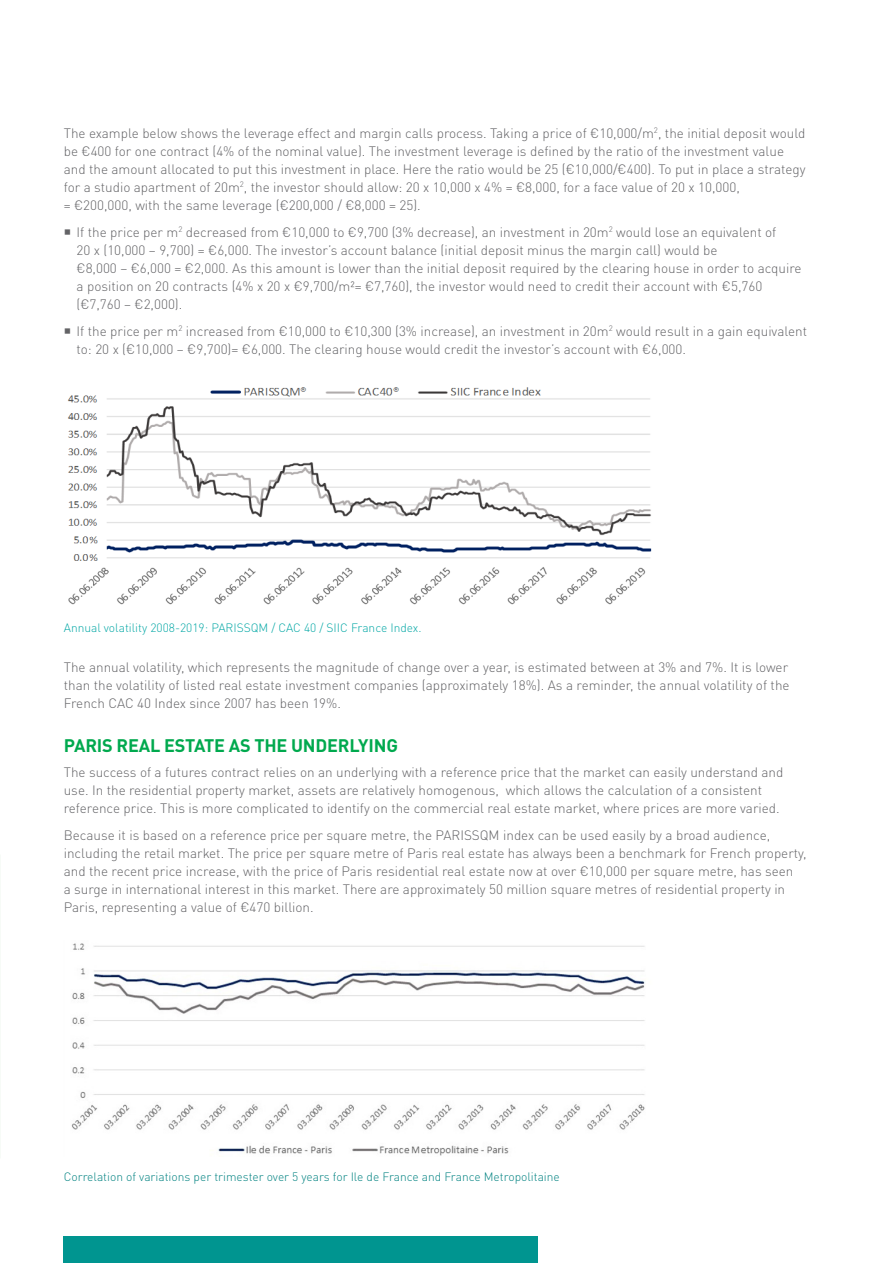
<style>
.page{position:relative;width:893px;height:1263px;background:#fff}
.page>*{position:absolute;margin:0;border:0;box-sizing:border-box;transform-origin:0 0}
.t1{font:700 18px "DIN Pro";letter-spacing:-.01em;color:#00a94e}
.NYX_Intro_Text__6pt{font:300 13.5px/18px "DIN Pro";color:#636366}
.NYX_Intro_Text__6pt-2{font:300 12px "DIN Pro";color:#018281}
.NYX_Intro_Text__6pt-3{font:300 12px "DIN Pro";color:#03a7a5}
</style>
<div class="page">
<div style="left:64px;top:1236px;width:474px;height:27px;background:#009590"></div>
<img style="left:67px;top:387px;width:585px;height:218px">
<img style="left:71px;top:943px;width:574px;height:213px">
<p class="NYX_Intro_Text__6pt" style="left:64px;top:123px;width:743px">The example below shows the leverage effect and margin calls process. Taking a price of €10,000/m<sup>2</sup>, the initial deposit would be €400 for one contract (4% of the nominal value). The investment leverage is defined by the ratio of the investment value and the amount allocated to put this investment in place. Here the ratio would be 25 (€10,000/€400). To put in place a strategy for a studio apartment of 20m<sup>2</sup>, the investor should allow: 20 x 10,000 x 4% = €8,000, for a face value of 20 x 10,000,<br>= €200,000, with the same leverage (€200,000 / €8,000 = 25).</p>
<p class="NYX_Intro_Text__6pt" style="left:77px;top:222px;width:726px">If the price per m<sup>2</sup> decreased from €10,000 to €9,700 (3% decrease), an investment in 20m<sup>2</sup> would lose an equivalent of<br>20 x (10,000 − 9,700) = €6,000. The investor’s account balance (initial deposit minus the margin call) would be<br>€8,000 − €6,000 = €2,000. As this amount is lower than the initial deposit required by the clearing house in order to acquire a position on 20 contracts (4% x 20 x €9,700/m²= €7,760), the investor would need to credit their account with €5,760 (€7,760 − €2,000).</p>
<p class="NYX_Intro_Text__6pt" style="left:77px;top:321px;width:732px">If the price per m<sup>2</sup> increased from €10,000 to €10,300 (3% increase), an investment in 20m<sup>2</sup> would result in a gain equivalent to: 20 x (€10,000 − €9,700)= €6,000. The clearing house would credit the investor’s account with €6,000.</p>
<p class="NYX_Intro_Text__6pt-3" style="left:64px;top:618px;width:359px">Annual volatility 2008-2019: PARISSQM / CAC 40 / SIIC France Index.</p>
<p class="NYX_Intro_Text__6pt" style="left:64px;top:657px;width:727px;text-align:justify">The annual volatility, which represents the magnitude of change over a year, is estimated between at 3% and 7%. It is lower than the volatility of listed real estate investment companies (approximately 18%). As a reminder, the annual volatility of the French CAC 40 Index since 2007 has been 19%.</p>
<p class="t1" style="left:64px;top:730px;width:336px">PARIS REAL ESTATE AS THE UNDERLYING</p>
<p class="NYX_Intro_Text__6pt" style="left:64px;top:762px;width:721px">The success of a futures contract relies on an underlying with a reference price that the market can easily understand and use. In the residential property market, assets are relatively homogenous, which allows the calculation of a consistent reference price. This is more complicated to identify on the commercial real estate market, where prices are more varied.</p>
<p class="NYX_Intro_Text__6pt" style="left:64px;top:825px;width:744px">Because it is based on a reference price per square metre, the PARISSQM index can be used easily by a broad audience, including the retail market. The price per square metre of Paris real estate has always been a benchmark for French property, and the recent price increase, with the price of Paris residential real estate now at over €10,000 per square metre, has seen<br>a surge in international interest in this market. There are approximately 50 million square metres of residential property in Paris, representing a value of €470 billion.</p>
<p class="NYX_Intro_Text__6pt-2" style="left:64px;top:1167px;width:498px">Correlation of variations per trimester over 5 years for Ile de France and France Metropolitaine</p>
</div>
